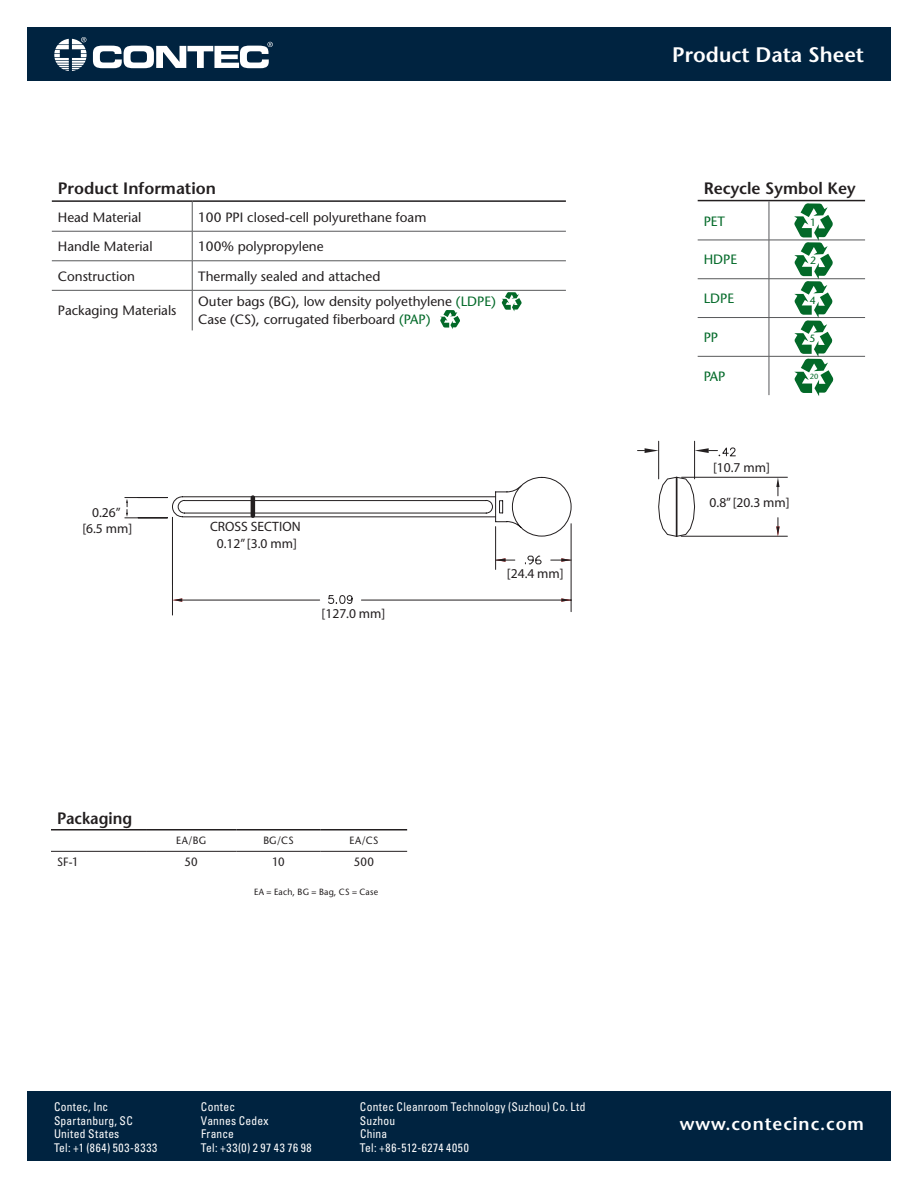
<style>
.page{position:relative;width:918px;height:1188px;background:#fff}
.page>*{position:absolute;margin:0;border:0;box-sizing:border-box;transform-origin:0 0}
.t1{font:600 21px "Stone Sans";color:#fff}
.t2{font:600 18px "Stone Sans";letter-spacing:.05em;color:#fff}
.t3{font:600 16.5px "Stone Sans";color:#231f20}
.t4{font:600 16.5px "Stone Sans";color:#231f20;scale:.95 1}
.t5{font:13.5px "Stone Sans";color:#231f20}
.t6{font:13.5px/16.2px "Myriad Pro";color:#231f20;text-align:center}
.t7{font:13.5px "Stone Sans";color:#026928}
.t8{font:condensed 12px "Univers LT Std";letter-spacing:.02em;color:#fff;scale:.96 1}
.t9{font:condensed 12px "Univers LT Std";letter-spacing:.05em;color:#fff;scale:.96 1}
.t10{font:condensed 12px "Univers LT Std";letter-spacing:.065em;color:#fff;scale:.96 1}
.t11{font:condensed 12px "Univers LT Std";letter-spacing:.055em;color:#fff;scale:.96 1}
.t12{font:12px "Stone Sans";color:#231f20;scale:.95 1}
.t13{font:12px "Stone Sans";color:#231f20;scale:.96 1}
.t14{font:10.5px "Stone Sans";letter-spacing:.025em;color:#231f20;scale:.96 1}
.t15{font:10.5px "Stone Sans";color:#026928}
.t16{font:9px "Stone Sans";letter-spacing:.025em;color:#231f20;scale:.96 1}
.t17{font:7.5px "Stone Sans";color:#026928}
.s1{color:#026928}
</style>
<div class="page">
<div style="left:27px;top:1092px;width:864px;height:69px;background:#002340"></div>
<div style="left:27px;top:27px;width:864px;height:54px;background:#002340"></div>
<svg style="left:93px;top:42px;width:180px;height:26px"></svg>
<svg style="left:54px;top:37px;width:33px;height:34px"></svg>
<svg style="left:52px;top:202px;width:514px;height:128px"></svg>
<hr style="left:52px;top:200px;width:140px;height:2px;background:#231f20">
<hr style="left:192px;top:200px;width:374px;height:2px;background:#231f20">
<svg style="left:192px;top:202px;width:1px;height:29px"></svg>
<hr style="left:52px;top:231px;width:140px;height:1px;background:#57585a">
<hr style="left:192px;top:231px;width:374px;height:1px;background:#57585a">
<hr style="left:192px;top:231px;width:1px;height:30px;background:#57585a">
<hr style="left:52px;top:261px;width:140px;height:1px;background:#57585a">
<hr style="left:192px;top:261px;width:374px;height:1px;background:#57585a">
<svg style="left:192px;top:261px;width:1px;height:29px"></svg>
<hr style="left:52px;top:290px;width:140px;height:1px;background:#57585a">
<hr style="left:192px;top:290px;width:374px;height:1px;background:#57585a">
<hr style="left:192px;top:291px;width:1px;height:39px;background:#57585a">
<hr style="left:146px;top:829px;width:90px;height:2px;background:#231f20">
<hr style="left:236px;top:829px;width:85px;height:2px;background:#231f20">
<hr style="left:321px;top:829px;width:86px;height:2px;background:#231f20">
<hr style="left:51px;top:829px;width:95px;height:2px;background:#231f20">
<hr style="left:51px;top:851px;width:95px;height:1px;background:#231f20">
<hr style="left:146px;top:851px;width:90px;height:1px;background:#231f20">
<hr style="left:236px;top:851px;width:85px;height:1px;background:#231f20">
<hr style="left:321px;top:851px;width:86px;height:1px;background:#231f20">
<hr style="left:172px;top:517px;width:1px;height:98px;background:#231f20">
<hr style="left:571px;top:524px;width:1px;height:88px;background:#231f20">
<hr style="left:182px;top:600px;width:138px;height:1px;background:#231f20">
<hr style="left:361px;top:600px;width:210px;height:1px;background:#231f20">
<svg style="left:172px;top:598px;width:10px;height:4px"></svg>
<svg style="left:561px;top:598px;width:10px;height:4px"></svg>
<svg style="left:328px;top:595px;width:25px;height:9px"></svg>
<hr style="left:694px;top:441px;width:1px;height:38px;background:#231f20">
<hr style="left:658px;top:441px;width:1px;height:38px;background:#231f20">
<svg style="left:637px;top:445px;width:99px;height:12px"></svg>
<svg style="left:172px;top:476px;width:523px;height:61px"></svg>
<hr style="left:495px;top:527px;width:1px;height:42px;background:#231f20">
<svg style="left:525px;top:555px;width:17px;height:10px"></svg>
<svg style="left:496px;top:558px;width:19px;height:4px"></svg>
<svg style="left:551px;top:558px;width:20px;height:4px"></svg>
<hr style="left:682px;top:477px;width:105px;height:1px;background:#231f20">
<hr style="left:681px;top:536px;width:106px;height:1px;background:#231f20">
<svg style="left:776px;top:477px;width:4px;height:19px"></svg>
<svg style="left:776px;top:518px;width:4px;height:18px"></svg>
<hr style="left:125px;top:497px;width:42px;height:1px;background:#231f20">
<hr style="left:125px;top:517px;width:42px;height:1px;background:#231f20">
<svg style="left:126px;top:499px;width:2px;height:18px"></svg>
<hr style="left:698px;top:200px;width:71px;height:1px;background:#231f20">
<hr style="left:769px;top:200px;width:96px;height:1px;background:#231f20">
<svg style="left:698px;top:201px;width:167px;height:195px"></svg>
<svg style="left:502px;top:292px;width:20px;height:19px"></svg>
<svg style="left:440px;top:310px;width:20px;height:19px"></svg>
<p class="t3" style="left:58px;top:179px;width:160px">Product Information</p>
<p class="t5" style="left:58px;top:209px;width:85px">Head Material</p>
<p class="t5" style="left:198px;top:209px;width:230px">100 PPI closed-cell polyurethane foam</p>
<p class="t5" style="left:58px;top:238px;width:96px">Handle Material</p>
<p class="t5" style="left:198px;top:238px;width:127px">100% polypropylene</p>
<p class="t5" style="left:58px;top:268px;width:79px">Construction</p>
<p class="t5" style="left:198px;top:268px;width:184px">Thermally sealed and attached</p>
<p class="t5" style="left:58px;top:303px;width:120px">Packaging Materials</p>
<p class="t5" style="left:198px;top:294px;width:299px">Outer bags (BG), low density polyethylene <span class="s1">(LDPE)</span></p>
<p class="t5" style="left:198px;top:312px;width:234px">Case (CS), corrugated fiberboard <span class="s1">(PAP)</span></p>
<p class="t6" style="left:82px;top:504px;width:51px">0.26” [6.5 mm]</p>
<p class="t6" style="left:210px;top:519px;width:92px">CROSS SECTION<br>0.12” [3.0 mm]</p>
<p class="t6" style="left:322px;top:605px;width:65px">[127.0 mm]</p>
<p class="t4" style="left:57px;top:808px;width:81px">Packaging</p>
<p class="t14" style="left:176px;top:834px;width:33px">EA/BG</p>
<p class="t14" style="left:263px;top:834px;width:33px">BG/CS</p>
<p class="t14" style="left:350px;top:834px;width:31px">EA/CS</p>
<p class="t13" style="left:57px;top:855px;width:24px">SF-1</p>
<p class="t12" style="left:185px;top:855px;width:15px">50</p>
<p class="t12" style="left:272px;top:855px;width:15px">10</p>
<p class="t12" style="left:354px;top:855px;width:23px">500</p>
<p class="t16" style="left:254px;top:886px;width:131px">EA = Each, BG = Bag, CS = Case</p>
<p class="t6" style="left:507px;top:565px;width:58px">[24.4 mm]</p>
<p class="t8" style="left:54px;top:1099px;width:58px">Contec, Inc</p>
<p class="t8" style="left:201px;top:1099px;width:37px">Contec</p>
<p class="t8" style="left:360px;top:1099px;width:236px">Contec Cleanroom Technology (Suzhou) Co. Ltd</p>
<p class="t8" style="left:54px;top:1113px;width:84px">Spartanburg, SC</p>
<p class="t8" style="left:201px;top:1113px;width:72px">Vannes Cedex</p>
<p class="t8" style="left:360px;top:1113px;width:38px">Suzhou</p>
<p class="t8" style="left:54px;top:1126px;width:70px">United States</p>
<p class="t8" style="left:201px;top:1126px;width:36px">France</p>
<p class="t8" style="left:360px;top:1126px;width:30px">China</p>
<p class="t10" style="left:54px;top:1140px;width:109px">Tel: +1 (864) 503-8333</p>
<p class="t11" style="left:201px;top:1140px;width:117px">Tel: +33(0) 2 97 43 76 98</p>
<p class="t9" style="left:360px;top:1140px;width:115px">Tel: +86-512-6274 4050</p>
<p class="t1" style="left:672px;top:42px;width:193px">Product Data Sheet</p>
<p class="t3" style="left:704px;top:178px;width:154px">Recycle Symbol Key</p>
<p class="t7" style="left:704px;top:213px;width:23px">PET</p>
<p class="t7" style="left:704px;top:252px;width:35px">HDPE</p>
<p class="t7" style="left:704px;top:290px;width:32px">LDPE</p>
<p class="t7" style="left:704px;top:329px;width:16px">PP</p>
<p class="t7" style="left:704px;top:368px;width:23px">PAP</p>
<p class="t15" style="left:810px;top:216px;width:8px">1</p>
<p class="t15" style="left:810px;top:254px;width:8px">2</p>
<p class="t15" style="left:810px;top:294px;width:8px">4</p>
<p class="t15" style="left:810px;top:332px;width:8px">5</p>
<p class="t17" style="left:810px;top:371px;width:10px">20</p>
<p class="t6" style="left:713px;top:460px;width:58px">[10.7 mm]</p>
<p class="t6" style="left:710px;top:494px;width:82px">0.8” [20.3 mm]</p>
<p class="t2" style="left:680px;top:1113px;width:186px">www.contecinc.com</p>
</div>
